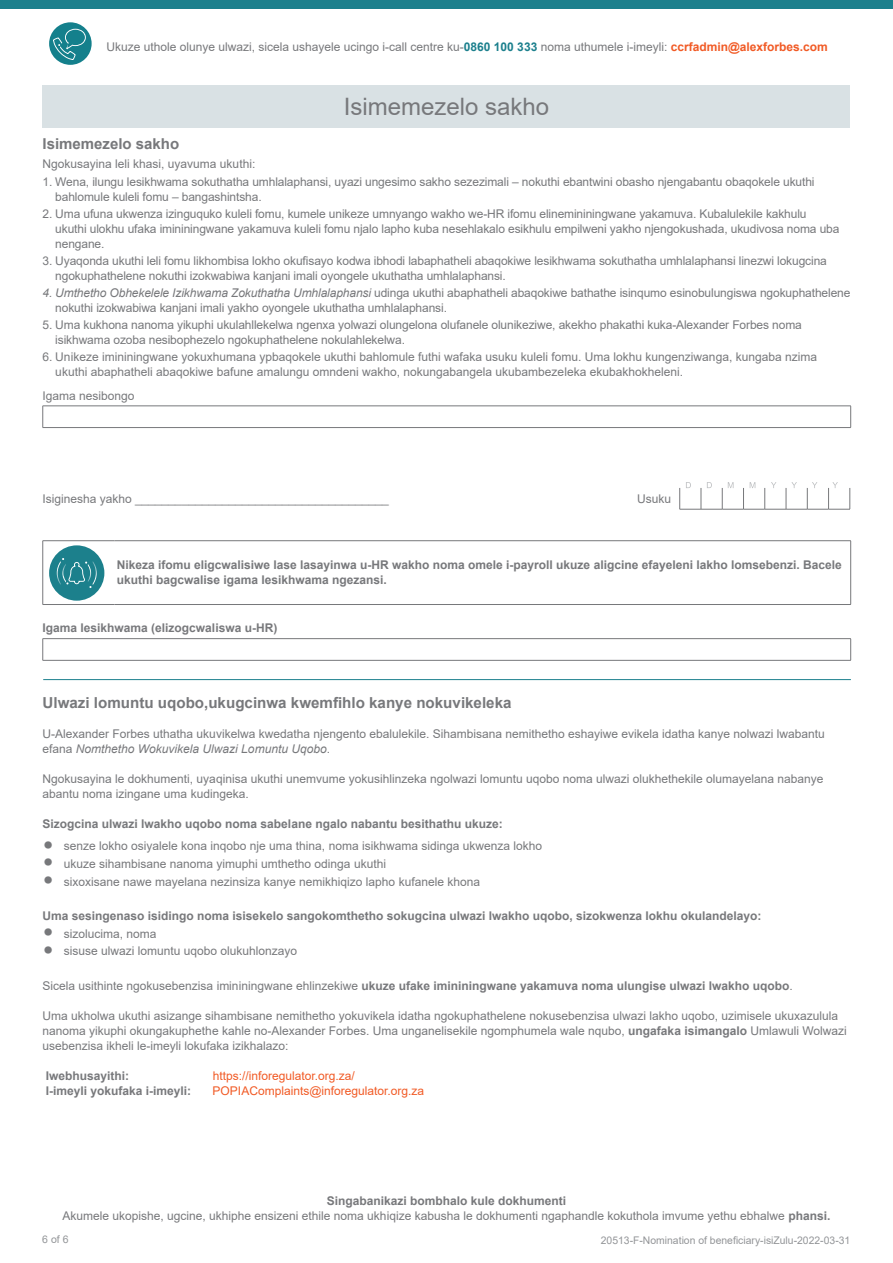
<style>
.page{position:relative;width:893px;height:1263px;background:#fff}
.page>*{position:absolute;margin:0;border:0;box-sizing:border-box;transform-origin:0 0}
.t1{font:24px "Arial";color:#77787b}
.t2{font:700 15.15px "Arial";color:#77787b}
.t3{font:700 15px "Arial";color:#77787b}
.t4{font:12px/15px "Arial";color:#77787b}
.t5{font:700 12px/15px "Arial";color:#77787b}
.t6{font:12px "Arial";color:#f15a25}
.t7{font:10.5px "Arial";color:#939598}
.s1{font-weight:700;color:#1c808d}
.s2{font-weight:700;color:#f15a25}
.s3{font-style:italic}
.s4{font-family:"Hero New";font-weight:600;font-size:27px}
.s5{font-weight:400}
.s6{font-weight:700}
</style>
<div class="page">
<svg style="left:49px;top:22px;width:43px;height:43px"></svg>
<svg style="left:53px;top:29px;width:35px;height:32px"></svg>
<div style="left:0;top:0;width:893px;height:8px;background:#1c808d"></div>
<div style="left:43px;top:85px;width:807px;height:43px;background:#d9e1e4"></div>
<hr style="left:43px;top:406px;width:808px;height:1px;background:#77787b">
<svg style="left:43px;top:406px;width:1px;height:21px"></svg>
<svg style="left:850px;top:406px;width:1px;height:21px"></svg>
<hr style="left:43px;top:427px;width:808px;height:1px;background:#77787b">
<hr style="left:43px;top:540px;width:72px;height:1px;background:#77787b">
<hr style="left:43px;top:541px;width:1px;height:63px;background:#77787b">
<hr style="left:115px;top:540px;width:736px;height:1px;background:#77787b">
<hr style="left:850px;top:541px;width:1px;height:63px;background:#77787b">
<hr style="left:43px;top:604px;width:72px;height:1px;background:#77787b">
<hr style="left:115px;top:604px;width:736px;height:1px;background:#77787b">
<hr style="left:43px;top:638px;width:808px;height:1px;background:#77787b">
<svg style="left:43px;top:639px;width:1px;height:21px"></svg>
<svg style="left:850px;top:639px;width:1px;height:21px"></svg>
<hr style="left:43px;top:660px;width:808px;height:1px;background:#77787b">
<hr style="left:43px;top:679px;width:808px;height:1px;background:#1c808d">
<svg style="left:679px;top:482px;width:171px;height:28px"></svg>
<div style="left:49px;top:545px;width:55px;height:56px;background:#1c808c;border-radius:50%"></div>
<img style="left:93px;top:562px;width:4px;height:23px">
<img style="left:57px;top:561px;width:4px;height:24px">
<svg style="left:62px;top:558px;width:30px;height:30px"></svg>
<p class="t4" style="left:106px;top:39px;width:723px">Ukuze uthole olunye ulwazi, sicela ushayele ucingo i-call centre ku-<span class="s1">0860 100 333</span> noma uthumele i-imeyli: <span class="s2">ccrfadmin@alexforbes.com</span></p>
<h1 class="t1" style="left:344px;top:90px;width:207px">Isimemezelo sakho</h1>
<p class="t3" style="left:43px;top:133px;width:138px">Isimemezelo sakho</p>
<p class="t4" style="left:43px;top:157px;width:214px">Ngokusayina leli khasi, uyavuma ukuthi:</p>
<p class="t4" style="left:55px;top:174px;width:761px;text-indent:-13px">1. Wena, ilungu lesikhwama sokuthatha umhlalaphansi, uyazi ungesimo sakho sezezimali – nokuthi ebantwini obasho njengabantu obaqokele ukuthi bahlomule kuleli fomu – bangashintsha.</p>
<p class="t4" style="left:55px;top:206px;width:786px;text-indent:-13px">2. Uma ufuna ukwenza izinguquko kuleli fomu, kumele unikeze umnyango wakho we-HR ifomu elinemininingwane yakamuva. Kubalulekile kakhulu ukuthi ulokhu ufaka imininingwane yakamuva kuleli fomu njalo lapho kuba nesehlakalo esikhulu empilweni yakho njengokushada, ukudivosa noma uba nengane.</p>
<p class="t4" style="left:55px;top:253px;width:773px;text-indent:-13px">3. Uyaqonda ukuthi leli fomu likhombisa lokho okufisayo kodwa ibhodi labaphatheli abaqokiwe lesikhwama sokuthatha umhlalaphansi linezwi lokugcina ngokuphathelene nokuthi izokwabiwa kanjani imali oyongele ukuthatha umhlalaphansi.</p>
<p class="t4" style="left:55px;top:285px;width:797px;text-indent:-13px"><span class="s3">4. Umthetho Obhekelele Izikhwama Zokuthatha Umhlalaphansi</span> udinga ukuthi abaphatheli abaqokiwe bathathe isinqumo esinobulungiswa ngokuphathelene nokuthi izokwabiwa kanjani imali yakho oyongele ukuthatha umhlalaphansi.</p>
<p class="t4" style="left:55px;top:317px;width:748px;text-indent:-13px">5. Uma kukhona nanoma yikuphi ukulahllekelwa ngenxa yolwazi olungelona olufanele olunikeziwe, akekho phakathi kuka-Alexander Forbes noma isikhwama ozoba nesibophezelo ngokuphathelene nokulahlekelwa.</p>
<p class="t4" style="left:55px;top:349px;width:763px;text-indent:-13px">6. Unikeze imininingwane yokuxhumana ypbaqokele ukuthi bahlomule futhi wafaka usuku kuleli fomu. Uma lokhu kungenziwanga, kungaba nzima ukuthi abaphatheli abaqokiwe bafune amalungu omndeni wakho, nokungabangela ukubambezeleka ekubakhokheleni.</p>
<p class="t4" style="left:43px;top:388px;width:94px">Igama nesibongo</p>
<p class="t4" style="left:43px;top:491px;width:348px">Isiginesha yakho ______________________________________</p>
<p class="t4" style="left:637px;top:491px;width:36px">Usuku</p>
<p class="t5" style="left:117px;top:558px;width:726px">Nikeza ifomu eligcwalisiwe lase lasayinwa u-HR wakho noma omele i-payroll ukuze aligcine efayeleni lakho lomsebenzi. Bacele ukuthi bagcwalise igama lesikhwama ngezansi.</p>
<p class="t5" style="left:43px;top:621px;width:236px">Igama lesikhwama (elizogcwaliswa u-HR)</p>
<p class="t2" style="left:43px;top:692px;width:470px">Ulwazi lomuntu uqobo,ukugcinwa kwemfihlo kanye nokuvikeleka</p>
<p class="t4" style="left:43px;top:726px;width:784px">U-Alexander Forbes uthatha ukuvikelwa kwedatha njengento ebalulekile. Sihambisana nemithetho eshayiwe evikela idatha kanye nolwazi lwabantu efana <span class="s3">Nomthetho Wokuvikela Ulwazi Lomuntu Uqobo</span>.</p>
<p class="t4" style="left:43px;top:771px;width:783px">Ngokusayina le dokhumenti, uyaqinisa ukuthi unemvume yokusihlinzeka ngolwazi lomuntu uqobo noma ulwazi olukhethekile olumayelana nabanye abantu noma izingane uma kudingeka.</p>
<p class="t5" style="left:43px;top:816px;width:462px">Sizogcina ulwazi lwakho uqobo noma sabelane ngalo nabantu besithathu ukuze:</p>
<p class="t4" style="left:43px;top:838px;width:501px"><span class="s4">•</span> senze lokho osiyalele kona inqobo nje uma thina, noma isikhwama sidinga ukwenza lokho</p>
<p class="t4" style="left:43px;top:856px;width:345px"><span class="s4">•</span> ukuze sihambisane nanoma yimuphi umthetho odinga ukuthi</p>
<p class="t4" style="left:43px;top:874px;width:439px"><span class="s4">•</span> sixoxisane nawe mayelana nezinsiza kanye nemikhiqizo lapho kufanele khona</p>
<p class="t5" style="left:43px;top:908px;width:720px">Uma sesingenaso isidingo noma isisekelo sangokomthetho sokugcina ulwazi lwakho uqobo, sizokwenza lokhu okulandelayo:</p>
<p class="t4" style="left:43px;top:926px;width:115px"><span class="s4">•</span> sizolucima, noma</p>
<p class="t4" style="left:43px;top:943px;width:256px"><span class="s4">•</span> sisuse ulwazi lomuntu uqobo olukuhlonzayo</p>
<p class="t5" style="left:43px;top:978px;width:752px"><span class="s5">Sicela usithinte ngokusebenzisa imininingwane ehlinzekiwe</span> ukuze ufake imininingwane yakamuva noma ulungise ulwazi lwakho uqobo<span class="s5">.</span></p>
<p class="t4" style="left:43px;top:1008px;width:806px">Uma ukholwa ukuthi asizange sihambisane nemithetho yokuvikela idatha ngokuphathelene nokusebenzisa ulwazi lakho uqobo, uzimisele ukuxazulula nanoma yikuphi okungakuphethe kahle no-Alexander Forbes. Uma unganelisekile ngomphumela wale nqubo, <span class="s6">ungafaka isimangalo</span> Umlawuli Wolwazi usebenzisa ikheli le-imeyli lokufaka izikhalazo:</p>
<p class="t5" style="left:46px;top:1068px;width:85px">Iwebhusayithi:</p>
<p class="t6" style="left:213px;top:1067px;width:144px">https://inforegulator.org.za/</p>
<p class="t5" style="left:46px;top:1083px;width:147px">I-imeyli yokufaka i-imeyli:</p>
<p class="t6" style="left:213px;top:1082px;width:213px">POPIAComplaints@inforegulator.org.za</p>
<p class="t4" style="left:62px;top:1193px;width:769px;text-align:center"><span class="s6">Singabanikazi bombhalo kule dokhumenti<br></span>Akumele ukopishe, ugcine, ukhiphe ensizeni ethile noma ukhiqize kabusha le dokhumenti ngaphandle kokuthola imvume yethu ebhalwe <span class="s6">phansi.</span></p>
<p class="t7" style="left:42px;top:1232px;width:28px">6 of 6</p>
<p class="t7" style="left:601px;top:1233px;width:251px">20513-F-Nomination of beneficiary-isiZulu-2022-03-31</p>
</div>
